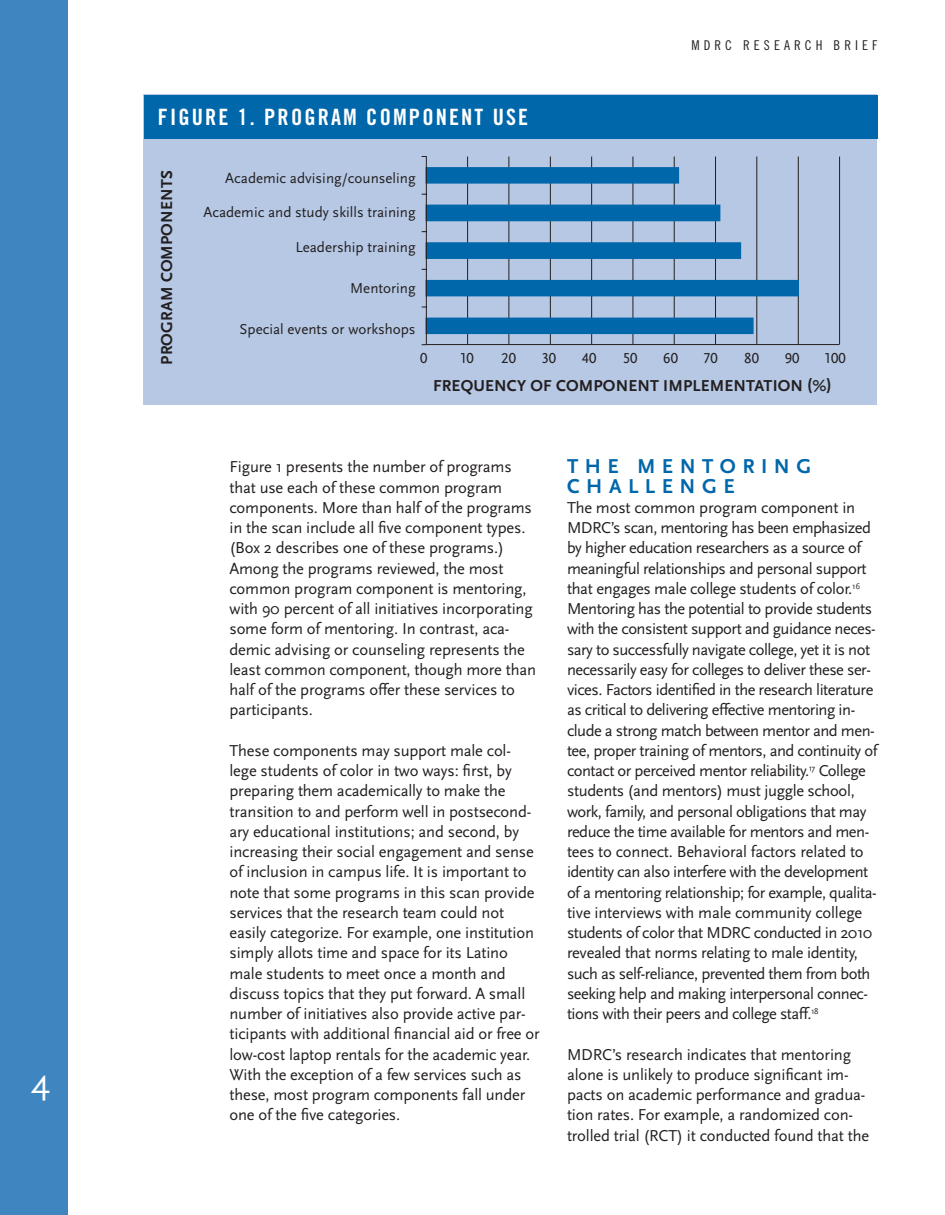
<style>
.page{position:relative;width:945px;height:1215px;background:#fff}
.page>*{position:absolute;margin:0;border:0;box-sizing:border-box;transform-origin:0 0}
.t1{font:36px "Scala Sans OT";color:#fff}
.t2{font:22.5px "Trade Gothic LT Std Bd Cn 20";letter-spacing:.095em;color:#fff}
.t3{font:700 21px/20.2px "Scala Sans OT";letter-spacing:.31em;color:#0067aa}
.t4{font:16.5px/20.2px "Scala Sans OT";letter-spacing:-.01em;color:#231f20}
.t5{font:16.5px/20.2px "Scala Sans OT";letter-spacing:-.03em;color:#231f20}
.t6{font:700 16.5px "Scala Sans OT";letter-spacing:.01em;color:#231f20}
.t7{font:15px "Scala Sans OT";color:#231f20}
.t8{font:13.5px "Trade Gothic LT Std Cn 18";letter-spacing:.3em;color:#231f20}
</style>
<div class="page">
<div style="left:0;top:0;width:67px;height:1215px;background:#3f85c0"></div>
<div style="left:144px;top:94px;width:733px;height:311px;background:#b6c8e4"></div>
<hr style="left:839px;top:157px;width:1px;height:188px;background:#231f20">
<hr style="left:798px;top:157px;width:1px;height:188px;background:#231f20">
<hr style="left:756px;top:157px;width:1px;height:188px;background:#231f20">
<hr style="left:715px;top:157px;width:1px;height:188px;background:#231f20">
<hr style="left:674px;top:157px;width:1px;height:188px;background:#231f20">
<hr style="left:633px;top:157px;width:1px;height:188px;background:#231f20">
<hr style="left:591px;top:157px;width:1px;height:188px;background:#231f20">
<hr style="left:550px;top:157px;width:1px;height:188px;background:#231f20">
<hr style="left:509px;top:157px;width:1px;height:188px;background:#231f20">
<hr style="left:467px;top:157px;width:1px;height:188px;background:#231f20">
<svg style="left:425px;top:166px;width:374px;height:169px"></svg>
<hr style="left:426px;top:157px;width:1px;height:188px;background:#231f20">
<div style="left:144px;top:95px;width:734px;height:44px;background:#0067aa"></div>
<hr style="left:426px;top:344px;width:413px;height:1px;background:#231f20">
<h1 class="t1" style="left:31px;top:1062px;width:18px">4</h1>
<h2 class="t2" style="left:158px;top:103px;width:372px">FIGURE 1. PROGRAM COMPONENT USE</h2>
<p class="t8" style="left:691px;top:37px;width:188px">MDRC RESEARCH BRIEF</p>
<p class="t6" style="left:158px;top:365px;width:196px;rotate:-90deg">PROGRAM COMPONENTS</p>
<p class="t7" style="left:225px;top:170px;width:192px">Academic advising/counseling</p>
<p class="t7" style="left:203px;top:204px;width:214px">Academic and study skills training</p>
<p class="t7" style="left:295px;top:239px;width:122px">Leadership training</p>
<p class="t7" style="left:350px;top:280px;width:67px">Mentoring</p>
<p class="t7" style="left:240px;top:321px;width:178px">Special events or workshops</p>
<p class="t7" style="left:420px;top:350px;width:9px">0</p>
<p class="t7" style="left:461px;top:350px;width:15px">10</p>
<p class="t7" style="left:501px;top:350px;width:16px">20</p>
<p class="t7" style="left:542px;top:350px;width:16px">30</p>
<p class="t7" style="left:582px;top:350px;width:16px">40</p>
<p class="t7" style="left:623px;top:350px;width:16px">50</p>
<p class="t7" style="left:663px;top:350px;width:16px">60</p>
<p class="t7" style="left:704px;top:350px;width:16px">70</p>
<p class="t7" style="left:744px;top:350px;width:16px">80</p>
<p class="t7" style="left:785px;top:350px;width:16px">90</p>
<p class="t7" style="left:825px;top:350px;width:22px">100</p>
<p class="t6" style="left:433px;top:377px;width:400px">FREQUENCY OF COMPONENT IMPLEMENTATION (%)</p>
<p class="t4" style="left:229px;top:457px;width:308px">Figure 1 presents the number of programs that use each of these common program components. More than half of the programs in the scan include all five component types. (Box 2 describes one of these programs.)<br>Among the programs reviewed, the most common program component is mentoring, with 90 percent of all initiatives incorporating some form of mentoring. In contrast, aca&shy;demic advising or counseling represents the least common component, though more than half of the programs offer these services to participants.</p>
<p class="t4" style="left:229px;top:741px;width:312px">These components may support male col&shy;lege students of color in two ways: first, by preparing them academically to make the transition to and perform well in postsecond&shy;ary educational institutions; and second, by increasing their social engagement and sense of inclusion in campus life. It is important to note that some programs in this scan provide services that the research team could not easily categorize. For example, one institution simply allots time and space for its Latino male students to meet once a month and discuss topics that they put forward. A small number of initiatives also provide active par&shy;ticipants with additional financial aid or free or low-cost laptop rentals for the academic year.<br>With the exception of a few services such as these, most program components fall under one of the five categories.</p>
<p class="t3" style="left:567px;top:456px;width:246px">THE MENTORING<br>CHALLENGE</p>
<p class="t5" style="left:567px;top:498px;width:312px">The most common program component in MDRC’s scan, mentoring has been emphasized by higher education researchers as a source of meaningful relationships and personal support that engages male college students of color.<sup>16<br></sup>Mentoring has the potential to provide students with the consistent support and guidance neces&shy;sary to successfully navigate college, yet it is not necessarily easy for colleges to deliver these ser&shy;vices. Factors identified in the research literature as critical to delivering effective mentoring in&shy;clude a strong match between mentor and men&shy;tee, proper training of mentors, and continuity of contact or perceived mentor reliability.<sup>17</sup> College students (and mentors) must juggle school, work, family, and personal obligations that may reduce the time available for mentors and men&shy;tees to connect. Behavioral factors related to identity can also interfere with the development of a mentoring relationship; for example, qualita&shy;tive interviews with male community college students of color that MDRC conducted in 2010 revealed that norms relating to male identity, such as self-reliance, prevented them from both seeking help and making interpersonal connec&shy;tions with their peers and college staff.<sup>18</sup></p>
<p class="t4" style="left:567px;top:1045px;width:304px">MDRC’s research indicates that mentoring alone is unlikely to produce significant im&shy;pacts on academic performance and gradua&shy;tion rates. For example, a randomized con&shy;trolled trial (RCT) it conducted found that the</p>
</div>
